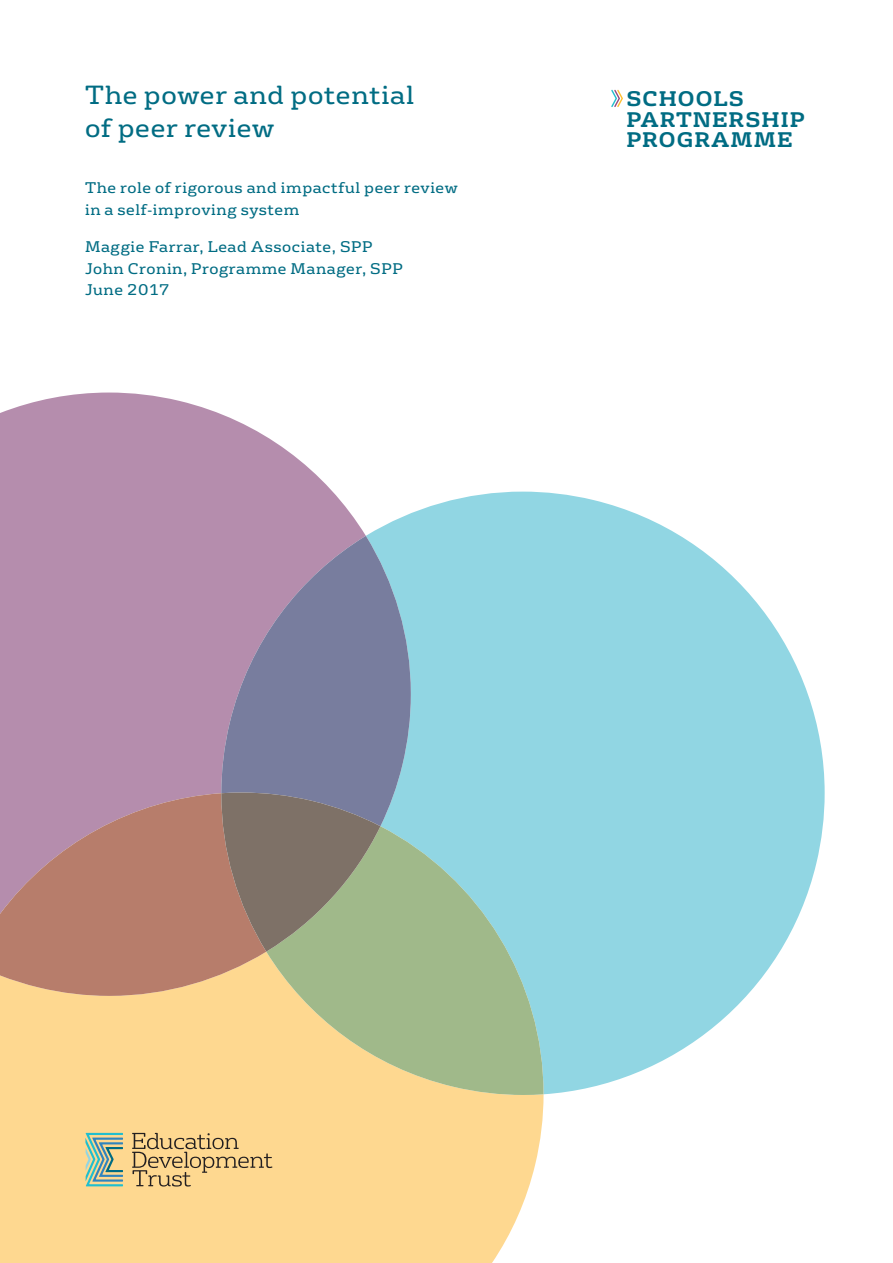
<style>
.page{position:relative;width:893px;height:1263px;background:#fff}
.page>*{position:absolute;margin:0;border:0;box-sizing:border-box;transform-origin:0 0}
.t1{font:25.5px/33px "FS Rufus";letter-spacing:.03em;color:#006c83}
.t2{font:700 20.55px/20.5px "FS Rufus";letter-spacing:.05em;color:#006c83}
.t3{font:15px/21.8px "FS Rufus";letter-spacing:.04em;color:#006c83}
</style>
<div class="page">
<svg style="left:611px;top:90px;width:12px;height:17px"></svg>
<svg style="left:0;top:392px;width:366px;height:401px;background:#bc99b5"></svg>
<svg style="left:366px;top:492px;width:459px;height:602px;fill:#91d6e3"></svg>
<svg style="left:221px;top:536px;width:190px;height:290px;background:#8787a6"></svg>
<div style="left:0;top:996px;width:544px;height:267px;background:#fed890"></div>
<svg style="left:0;top:793px;width:266px;height:203px;background:#bb8579"></svg>
<svg style="left:266px;top:826px;width:278px;height:269px;background:#adc49d"></svg>
<svg style="left:221px;top:792px;width:159px;height:160px;background:#8b8372"></svg>
<svg style="left:85px;top:1133px;width:38px;height:53px;background:#9cbba4"></svg>
<svg style="left:132px;top:1133px;width:140px;height:53px;background:#dbbb7e"></svg>
<h1 class="t1" style="left:85px;top:77px;width:331px">The power and potential of peer review</h1>
<p class="t3" style="left:85px;top:176px;width:374px">The role of rigorous and impactful peer review in a self-improving system</p>
<p class="t3" style="left:85px;top:235px;width:319px">Maggie Farrar, Lead Associate, SPP<br>John Cronin, Programme Manager, SPP<br>June 2017</p>
<h2 class="t2" style="left:626px;top:87px;width:180px">SCHOOLS<br>PARTNERSHIP<br>PROGRAMME</h2>
</div>
